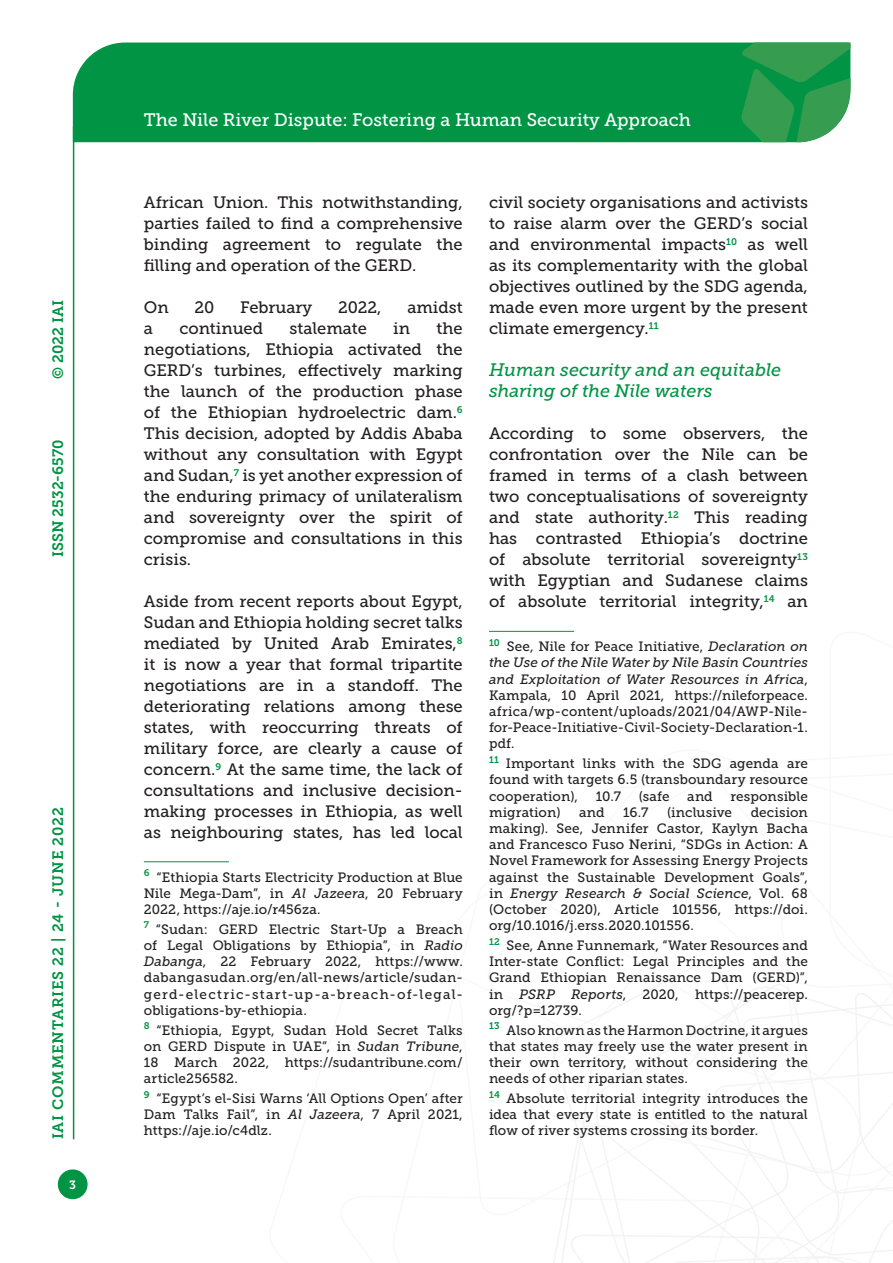
<style>
.page{position:relative;width:893px;height:1263px;background:#fff}
.page>*{position:absolute;margin:0;border:0;box-sizing:border-box;transform-origin:0 0}
.t1{font:18px "Museo Slab 500";color:#fff}
.Titolo_paragrafo_2{font:italic 18px/21px "Museo Slab 500";color:#009444}
.Testo{font:16.5px/21px "Museo Slab 500";color:#231f20;text-align:justify}
.t2{font:15px "Museo Slab 700";letter-spacing:.05em;color:#009444}
.t3{font:15px "Museo Slab 700";color:#009444}
.Nota{font:13.5px/16.2px "Museo Slab 500";letter-spacing:.01em;color:#231f20;text-align:justify}
.t4{font:12px "Museo Slab 700";color:#fff}
.s1{font-style:italic}
</style>
<div class="page">
<svg style="left:553px;top:960px;width:340px;height:303px"></svg>
<div style="left:73px;top:43px;width:668px;height:99px;background:#009444"></div>
<svg style="left:741px;top:43px;width:109px;height:99px;background:#319e55"></svg>
<div style="left:58px;top:1169px;width:30px;height:30px;background:#009444;border-radius:50%"></div>
<hr style="left:73px;top:126px;width:1px;height:1013px;background:#009444">
<hr style="left:144px;top:861px;width:85px;height:1px;background:#009444">
<hr style="left:489px;top:631px;width:85px;height:1px;background:#009444">
<p class="t2" style="left:50px;top:379px;width:80px;rotate:-90deg">© 2022 IAI</p>
<p class="t3" style="left:50px;top:557px;width:119px;rotate:-90deg">ISSN 2532-6570</p>
<p class="t2" style="left:50px;top:1139px;width:334px;rotate:-90deg">IAI COMMENTARIES 22 | 24 - JUNE 2022</p>
<p class="t4" style="left:69px;top:1178px;width:8px">3</p>
<h1 class="t1" style="left:144px;top:110px;width:548px">The Nile River Dispute: Fostering a Human Security Approach</h1>
<p class="Testo" style="left:144px;top:192px;width:320px">African Union. This notwithstanding, parties failed to find a comprehensive binding agreement to regulate the filling and operation of the GERD.</p>
<p class="Testo" style="left:144px;top:297px;width:26px">On</p>
<p class="Testo" style="left:194px;top:297px;width:21px">20</p>
<p class="Testo" style="left:240px;top:297px;width:74px">February</p>
<p class="Testo" style="left:338px;top:297px;width:45px">2022,</p>
<p class="Testo" style="left:407px;top:297px;width:57px">amidst</p>
<p class="Testo" style="left:144px;top:318px;width:11px">a</p>
<p class="Testo" style="left:179px;top:318px;width:85px">continued</p>
<p class="Testo" style="left:289px;top:318px;width:79px">stalemate</p>
<p class="Testo" style="left:393px;top:318px;width:18px">in</p>
<p class="Testo" style="left:144px;top:318px;width:320px;text-indent:293px">the negotiations, Ethiopia activated the GERD’s turbines, effectively marking the launch of the production phase of the Ethiopian hydroelectric dam.<sup>6<br></sup>This decision, adopted by Addis Ababa without any consultation with Egypt and Sudan,<sup>7</sup> is yet another expression of the enduring primacy of unilateralism and sovereignty over the spirit of compromise and consultations in this crisis.</p>
<p class="Testo" style="left:144px;top:591px;width:320px">Aside from recent reports about Egypt, Sudan and Ethiopia holding secret talks mediated by United Arab Emirates,<sup>8 </sup>it is now a year that formal tripartite negotiations are in a standoff. The deteriorating relations among these states, with reoccurring threats of military force, are clearly a cause of concern.<sup>9</sup> At the same time, the lack of consultations and inclusive decision&shy;making processes in Ethiopia, as well as neighbouring states, has led local</p>
<p class="Nota" style="left:144px;top:869px;width:320px"><sup>6</sup> “Ethiopia Starts Electricity Production at Blue Nile Mega-Dam”, in <span class="s1">Al Jazeera</span>, 20 February 2022, https://aje.io/r456za.</p>
<p class="Nota" style="left:144px;top:921px;width:320px"><sup>7</sup> “Sudan: GERD Electric Start-Up a Breach of Legal Obligations by Ethiopia”, in <span class="s1">Radio Dabanga</span>, 22 February 2022, https://www. dabangasudan.org/en/all-news/article/sudan&shy;gerd-electric-start-up-a-breach-of-legal&shy;obligations-by-ethiopia.</p>
<p class="Nota" style="left:144px;top:1022px;width:320px"><sup>8</sup> “Ethiopia, Egypt, Sudan Hold Secret Talks on GERD Dispute in UAE”, in <span class="s1">Sudan Tribune</span>, 18 March 2022, https://sudantribune.com/ article256582.</p>
<p class="Nota" style="left:144px;top:1090px;width:320px"><sup>9</sup> “Egypt’s el-Sisi Warns ‘All Options Open’ after Dam Talks Fail”, in <span class="s1">Al Jazeera</span>, 7 April 2021, https://aje.io/c4dlz.</p>
<p class="Testo" style="left:489px;top:192px;width:320px">civil society organisations and activists to raise alarm over the GERD’s social and environmental impacts<sup>10</sup> as well as its complementarity with the global objectives outlined by the SDG agenda, made even more urgent by the present climate emergency.<sup>11</sup></p>
<p class="Titolo_paragrafo_2" style="left:489px;top:359px;width:294px">Human security and an equitable sharing of the Nile waters</p>
<p class="Testo" style="left:489px;top:423px;width:320px">According to some observers, the confrontation over the Nile can be framed in terms of a clash between two conceptualisations of sovereignty and state authority.<sup>12</sup> This reading has contrasted Ethiopia’s doctrine of absolute territorial sovereignty<sup>13 </sup>with Egyptian and Sudanese claims of absolute territorial integrity,<sup>14</sup> an</p>
<p class="Nota" style="left:489px;top:638px;width:320px"><sup>10</sup> See, Nile for Peace Initiative, <span class="s1">Declaration on the Use of the Nile Water by Nile Basin Countries and Exploitation of Water Resources in Africa</span>, Kampala, 10 April 2021, https://nileforpeace. africa/wp-content/uploads/2021/04/AWP-Nile&shy;for-Peace-Initiative-Civil-Society-Declaration-1. pdf.</p>
<p class="Nota" style="left:489px;top:755px;width:320px"><sup>11</sup> Important links with the SDG agenda are found with targets 6.5 (transboundary resource cooperation),</p>
<p class="Nota" style="left:596px;top:788px;width:27px">10.7</p>
<p class="Nota" style="left:639px;top:788px;width:32px">(safe</p>
<p class="Nota" style="left:687px;top:788px;width:27px">and</p>
<p class="Nota" style="left:730px;top:788px;width:79px">responsible</p>
<p class="Nota" style="left:489px;top:804px;width:73px">migration)</p>
<p class="Nota" style="left:579px;top:804px;width:27px">and</p>
<p class="Nota" style="left:623px;top:804px;width:27px">16.7</p>
<p class="Nota" style="left:667px;top:804px;width:66px">(inclusive</p>
<p class="Nota" style="left:489px;top:804px;width:320px;text-indent:262px">decision making). See, Jennifer Castor, Kaylyn Bacha and Francesco Fuso Nerini, “SDGs in Action: A Novel Framework for Assessing Energy Projects against the Sustainable Development Goals”, in <span class="s1">Energy Research &amp; Social Science</span>, Vol. 68 (October 2020), Article 101556, https://doi. org/10.1016/j.erss.2020.101556.</p>
<p class="Nota" style="left:489px;top:937px;width:320px"><sup>12</sup> See, Anne Funnemark, “Water Resources and Inter-state Conflict: Legal Principles and the Grand Ethiopian Renaissance Dam (GERD)”, in <span class="s1">PSRP Reports</span>, 2020, https://peacerep. org/?p=12739.</p>
<p class="Nota" style="left:489px;top:1022px;width:320px"><sup>13</sup> Also known as the Harmon Doctrine, it argues that states may freely use the water present in their own territory, without considering the needs of other riparian states.</p>
<p class="Nota" style="left:489px;top:1090px;width:320px"><sup>14</sup> Absolute territorial integrity introduces the idea that every state is entitled to the natural flow of river systems crossing its border.</p>
</div>
